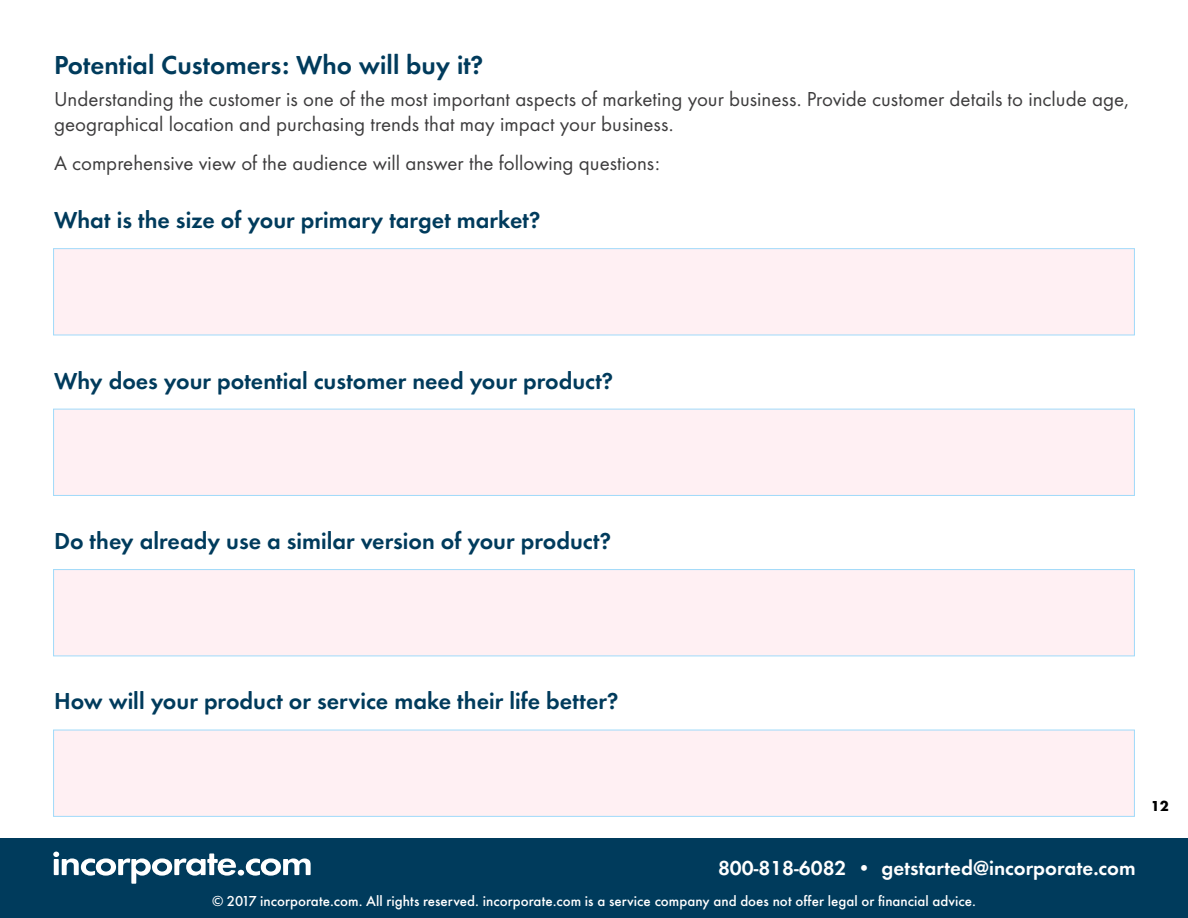
<style>
.page{position:relative;width:1188px;height:918px;background:#fff}
.page>*{position:absolute;margin:0;border:0;box-sizing:border-box;transform-origin:0 0}
.t1{font:600 27px "Futura Round";color:#003b5c}
.t2{font:600 24px "Futura Round";color:#003b5c}
.t3{font:21px/25.2px "Futura Round";color:#3d3c3d}
.t4{font:600 21px "Futura Round";color:#fff}
.t5{font:500 15px "Futura Round";color:#fff}
.t6{font:700 15px "Futura Round";color:#000}
</style>
<div class="page">
<div style="left:0;top:838px;width:1188px;height:80px;background:#003b5c"></div>
<svg style="left:53px;top:852px;width:258px;height:32px"></svg>
<div style="left:53px;top:248px;width:1082px;height:87px;background:#fff0f3;border:1px solid #a0dafa"></div>
<div style="left:53px;top:409px;width:1082px;height:87px;background:#fff0f3;border:1px solid #a0dafa"></div>
<div style="left:53px;top:569px;width:1082px;height:87px;background:#fff0f3;border:1px solid #a0dafa"></div>
<div style="left:53px;top:730px;width:1082px;height:87px;background:#fff0f3;border:1px solid #a0dafa"></div>
<p class="t1" style="left:54px;top:45px;width:431px">Potential Customers: Who will buy it?</p>
<p class="t3" style="left:54px;top:85px;width:1076px">Understanding the customer is one of the most important aspects of marketing your business. Provide customer details to include age, geographical location and purchasing trends that may impact your business.</p>
<p class="t3" style="left:54px;top:149px;width:607px">A comprehensive view of the audience will answer the following questions:</p>
<p class="t2" style="left:54px;top:202px;width:488px">What is the size of your primary target market?</p>
<p class="t2" style="left:54px;top:363px;width:561px">Why does your potential customer need your product?</p>
<p class="t2" style="left:54px;top:523px;width:559px">Do they already use a similar version of your product?</p>
<p class="t2" style="left:54px;top:683px;width:566px">How will your product or service make their life better?</p>
<p class="t6" style="left:1151px;top:795px;width:19px">12</p>
<p class="t4" style="left:718px;top:852px;width:419px">800-818-6082 • getstarted@incorporate.com</p>
<p class="t5" style="left:212px;top:890px;width:765px">© 2017 incorporate.com. All rights reserved. incorporate.com is a service company and does not offer legal or financial advice.</p>
</div>
